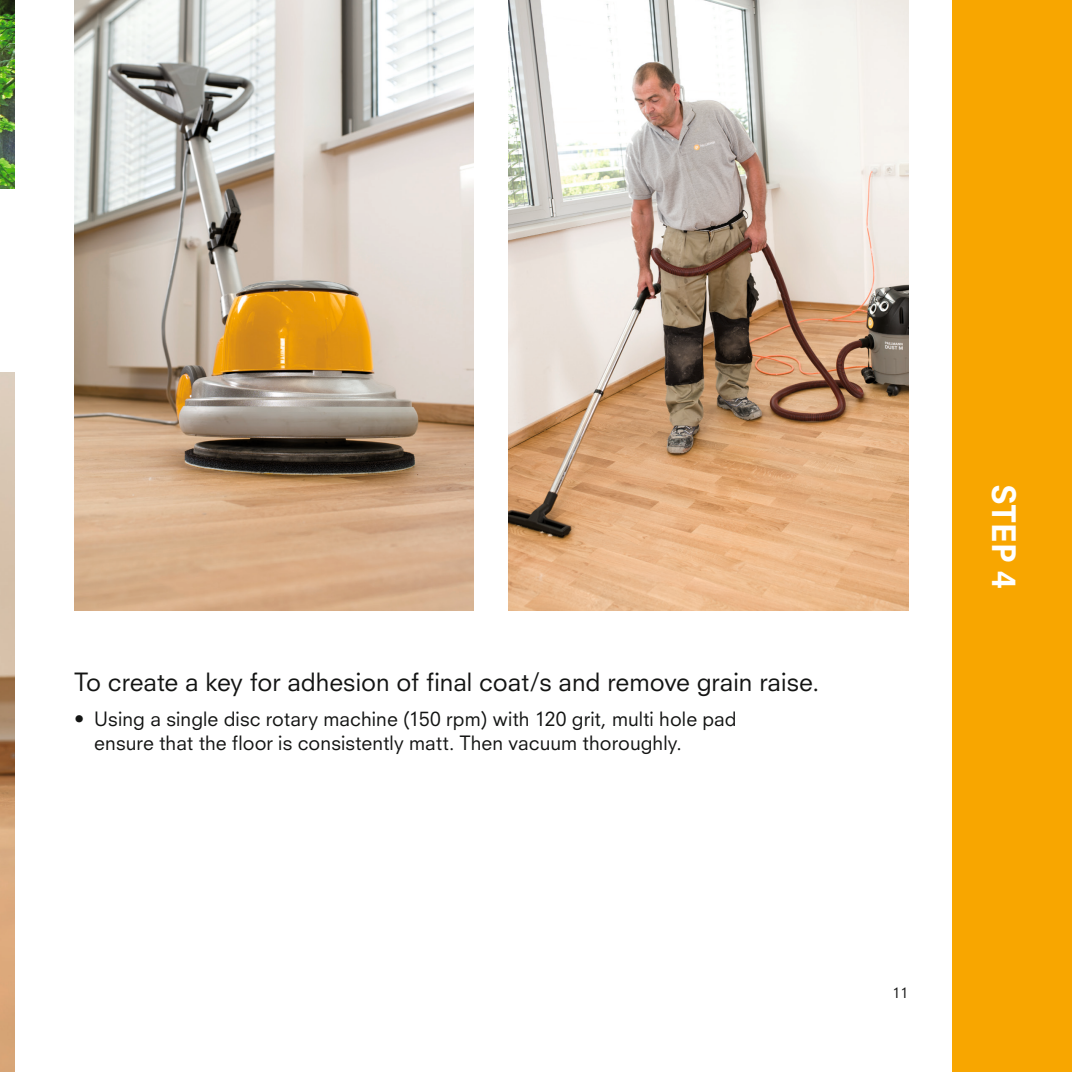
<style>
.page{position:relative;width:1072px;height:1072px;background:#fff}
.page>*{position:absolute;margin:0;border:0;box-sizing:border-box;transform-origin:0 0}
.t1{font:800 31.5px "Neuzeit S";color:#fff}
.t2{font:24.5px "Neuzeit S";color:#131413}
.t3{font:19.25px/24.8px "Neuzeit S";letter-spacing:.005em;color:#131413}
.t4{font:14px "Neuzeit S";color:#131413}
</style>
<div class="page">
<div style="left:952px;top:0;width:119px;height:1071px;background:#f8a600"></div>
<img style="left:74px;top:0;width:400px;height:610px">
<img style="left:508px;top:0;width:400px;height:610px">
<img style="left:0;top:0;width:15px;height:189px">
<img style="left:0;top:372px;width:15px;height:699px">
<p class="t2" style="left:74px;top:667px;width:746px">To create a key for adhesion of final coat/s and remove grain raise.</p>
<p class="t3" style="left:94px;top:706px;width:644px;text-indent:-20px">• Using a single disc rotary machine (150 rpm) with 120 grit, multi hole pad ensure that the floor is consistently matt. Then vacuum thoroughly.</p>
<h1 class="t1" style="left:1023px;top:483px;width:106px;rotate:90deg">STEP 4</h1>
<p class="t4" style="left:892px;top:983px;width:17px">11</p>
</div>
